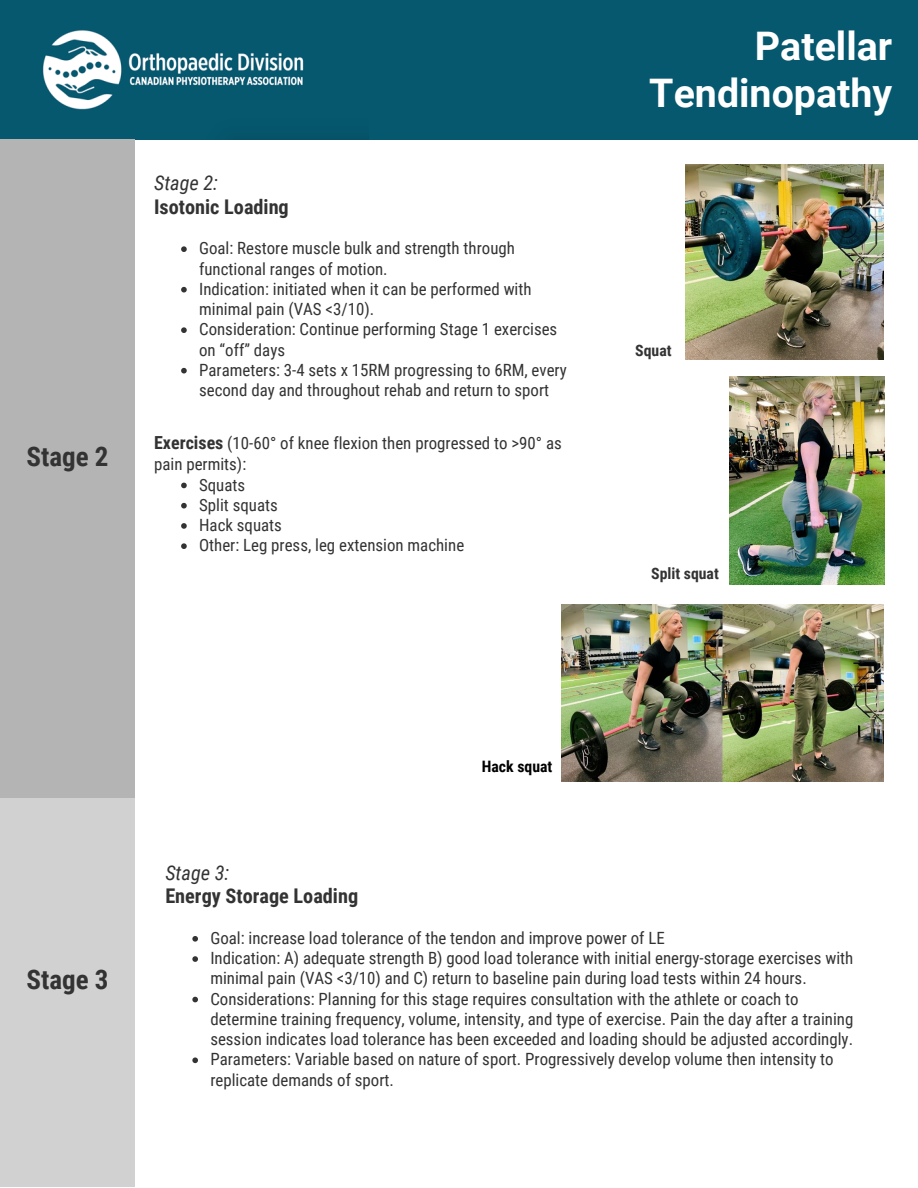
<style>
.page{position:relative;width:918px;height:1188px;background:#fff}
.page>*{position:absolute;margin:0;border:0;box-sizing:border-box;transform-origin:0 0}
.t1{font:700 39.3px/47.2px "Roboto";color:#fff;text-align:right}
.t2{font:700 27px "Roboto Condensed";color:#333}
.t3{font:700 20.25px "Roboto Condensed";color:#333}
.t4{font:italic 20.25px "Roboto Condensed";color:#333}
.t5{font:16.8px/20.2px "Roboto Condensed";color:#333}
.t6{font:700 15.75px "Roboto Condensed";color:#333}
.t7{font:700 15.75px "Roboto Condensed";color:#000}
.s1{font-weight:700;font-size:18px}
</style>
<div class="page">
<div style="left:0;top:0;width:918px;height:139px;background:#06586f"></div>
<img style="left:43px;top:30px;width:326px;height:110px">
<div style="left:0;top:798px;width:135px;height:389px;background:#d1d1d1"></div>
<div style="left:0;top:139px;width:135px;height:659px;background:#b4b4b4"></div>
<svg style="left:181px;top:246px;width:6px;height:6px"></svg>
<svg style="left:181px;top:287px;width:6px;height:5px"></svg>
<svg style="left:181px;top:327px;width:6px;height:6px"></svg>
<svg style="left:181px;top:368px;width:6px;height:6px"></svg>
<svg style="left:181px;top:483px;width:6px;height:5px"></svg>
<svg style="left:181px;top:503px;width:6px;height:5px"></svg>
<svg style="left:181px;top:523px;width:6px;height:6px"></svg>
<svg style="left:181px;top:543px;width:6px;height:6px"></svg>
<svg style="left:192px;top:936px;width:6px;height:6px"></svg>
<svg style="left:192px;top:956px;width:6px;height:6px"></svg>
<svg style="left:192px;top:997px;width:6px;height:5px"></svg>
<svg style="left:192px;top:1058px;width:6px;height:5px"></svg>
<img style="left:685px;top:164px;width:198px;height:196px">
<img style="left:729px;top:377px;width:155px;height:208px">
<img style="left:561px;top:604px;width:322px;height:178px">
<h2 class="t2" style="left:27px;top:437px;width:83px">Stage 2</h2>
<p class="t4" style="left:154px;top:169px;width:65px">Stage 2:</p>
<p class="t3" style="left:154px;top:192px;width:136px">Isotonic Loading</p>
<p class="t5" style="left:199px;top:238px;width:369px">Goal: Restore muscle bulk and strength through functional ranges of motion.<br>Indication: initiated when it can be performed with minimal pain (VAS &lt;3/10).<br>Consideration: Continue performing Stage 1 exercises on “off” days<br>Parameters: 3-4 sets x 15RM progressing to 6RM, every second day and throughout rehab and return to sport</p>
<p class="t5" style="left:154px;top:432px;width:409px"><span class="s1">Exercises</span> (10-60° of knee flexion then progressed to &gt;90° as</p>
<p class="t5" style="left:154px;top:454px;width:94px">pain permits):</p>
<p class="t5" style="left:199px;top:474px;width:48px">Squats</p>
<p class="t5" style="left:199px;top:494px;width:80px">Split squats</p>
<p class="t5" style="left:199px;top:514px;width:84px">Hack squats</p>
<p class="t5" style="left:199px;top:535px;width:267px">Other: Leg press, leg extension machine</p>
<h1 class="t1" style="left:649px;top:21px;width:245px">Patellar<br>Tendinopathy</h1>
<p class="t6" style="left:635px;top:339px;width:38px">Squat</p>
<p class="t6" style="left:651px;top:563px;width:69px">Split squat</p>
<h2 class="t2" style="left:27px;top:960px;width:83px">Stage 3</h2>
<p class="t7" style="left:482px;top:755px;width:72px">Hack squat</p>
<p class="t4" style="left:165px;top:858px;width:65px">Stage 3:</p>
<p class="t3" style="left:165px;top:882px;width:194px">Energy Storage Loading</p>
<p class="t5" style="left:210px;top:927px;width:645px">Goal: increase load tolerance of the tendon and improve power of LE<br>Indication: A) adequate strength B) good load tolerance with initial energy-storage exercises with minimal pain (VAS &lt;3/10) and C) return to baseline pain during load tests within 24 hours.<br>Considerations: Planning for this stage requires consultation with the athlete or coach to determine training frequency, volume, intensity, and type of exercise. Pain the day after a training session indicates load tolerance has been exceeded and loading should be adjusted accordingly.<br>Parameters: Variable based on nature of sport. Progressively develop volume then intensity to replicate demands of sport.</p>
</div>
